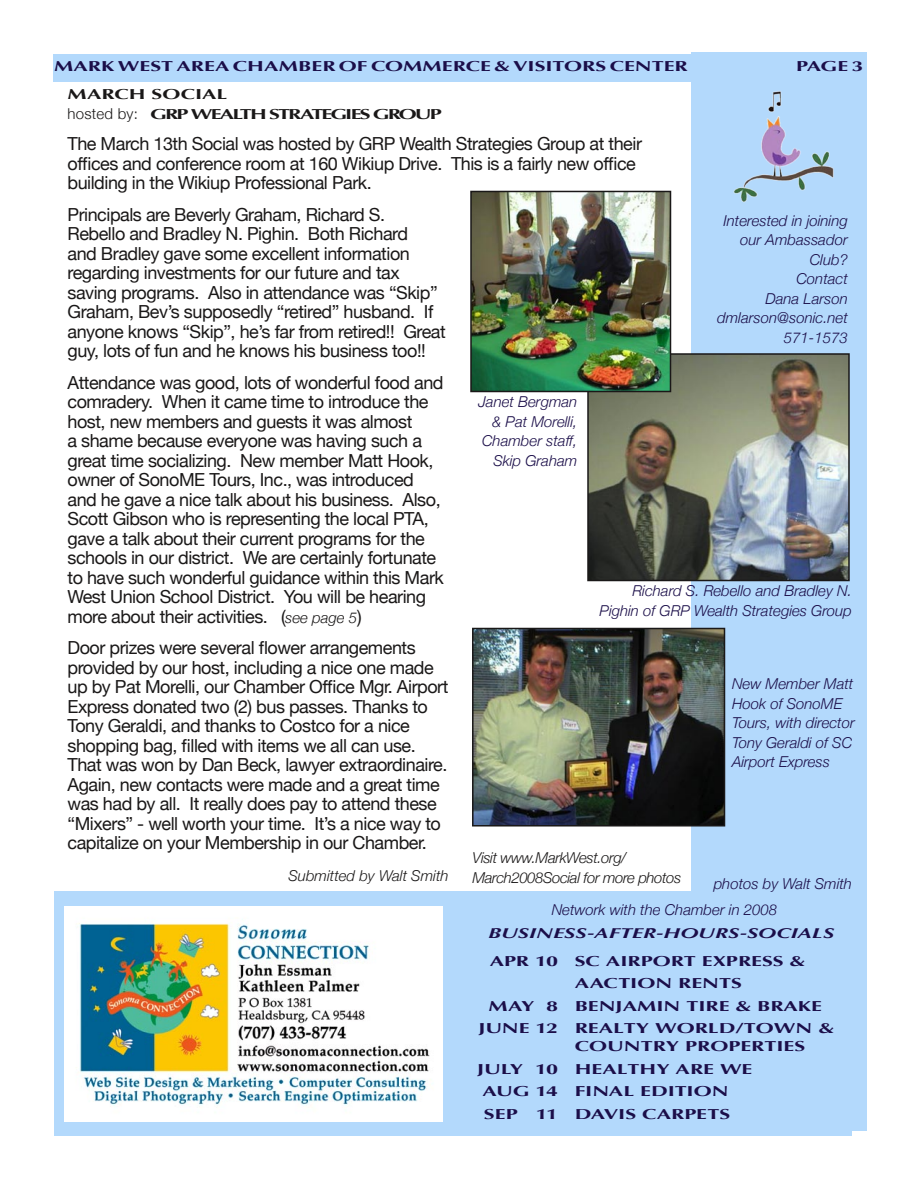
<style>
.page{position:relative;width:918px;height:1188px;background:#fff}
.page>*{position:absolute;margin:0;border:0;box-sizing:border-box;transform-origin:0 0}
.t1{font:18px/19.5px "Helvetica Neue";letter-spacing:-.025em;color:#1a1818}
.t2{font:italic 300 15px/19.5px "Helvetica Neue";color:#1b0e49;text-align:right}
.t3{font:italic 300 15px/19.5px "Helvetica Neue";letter-spacing:-.025em;color:#1a1818}
.t4{font:italic 300 15px "Helvetica Neue";color:#1a1818}
.t5{font:700 14.4px/22.5px "Optima";color:#1b0e49;scale:1.5 1}
.t6{font:700 14.4px/19.5px "Optima";letter-spacing:-.085em;color:#1a1818;scale:1.5 1}
.t7{font:italic 700 14.4px "Optima";color:#1b0e49;scale:1.5 1}
.s1{font-family:"Helvetica Neue";font-weight:300;font-size:15px}
.s2{font-weight:300;font-style:italic;font-size:15px}
</style>
<div class="page">
<div style="left:692px;top:52px;width:175px;height:1079px;background:#b3d9fc"></div>
<div style="left:53px;top:54px;width:811px;height:28px;background:#b3d9fc"></div>
<div style="left:54px;top:891px;width:798px;height:244px;background:#b3d9fc"></div>
<img style="left:64px;top:906px;width:378px;height:216px">
<img style="left:733px;top:91px;width:101px;height:111px">
<img style="left:590px;top:356px;width:257px;height:222px">
<div style="left:587px;top:353px;width:263px;height:228px;border:2px solid #1a1818"></div>
<img style="left:473px;top:194px;width:195px;height:195px">
<div style="left:470px;top:191px;width:201px;height:201px;border:2px solid #1a1818"></div>
<img style="left:475px;top:631px;width:247px;height:193px">
<div style="left:472px;top:628px;width:253px;height:199px;border:2px solid #1a1818"></div>
<p class="t5" style="left:54px;top:55px;width:424px">MARK WEST AREA CHAMBER OF COMMERCE &amp; VISITORS CENTER</p>
<p class="t5" style="left:796px;top:55px;width:46px">PAGE 3</p>
<p class="t6" style="left:68px;top:85px;width:251px">MARCH SOCIAL<br><span class="s1">hosted by:</span> GRP WEALTH STRATEGIES GROUP</p>
<p class="t1" style="left:68px;top:134px;width:576px">The March 13th Social was hosted by GRP Wealth Strategies Group at their offices and conference room at 160 Wikiup Drive. This is a fairly new office building in the Wikiup Professional Park.</p>
<p class="t1" style="left:68px;top:204px;width:380px">Principals are Beverly Graham, Richard S.<br>Rebello and Bradley N. Pighin. Both Richard<br>and Bradley gave some excellent information regarding investments for our future and tax saving programs. Also in attendance was “Skip” Graham, Bev’s supposedly “retired” husband. If anyone knows “Skip”, he’s far from retired!! Great guy, lots of fun and he knows his business too!!</p>
<p class="t1" style="left:68px;top:372px;width:378px">Attendance was good, lots of wonderful food and comradery. When it came time to introduce the host, new members and guests it was almost<br>a shame because everyone was having such a great time socializing. New member Matt Hook, owner of SonoME Tours, Inc., was introduced and he gave a nice talk about his business. Also, Scott Gibson who is representing the local PTA, gave a talk about their current programs for the schools in our district. We are certainly fortunate to have such wonderful guidance within this Mark West Union School District. You will be hearing more about their activities. (<span class="s2">see page 5</span>)</p>
<p class="t1" style="left:68px;top:638px;width:383px">Door prizes were several flower arrangements provided by our host, including a nice one made up by Pat Morelli, our Chamber Office Mgr. Airport Express donated two (2) bus passes. Thanks to Tony Geraldi, and thanks to Costco for a nice shopping bag, filled with items we all can use.<br>That was won by Dan Beck, lawyer extraordinaire.<br>Again, new contacts were made and a great time was had by all. It really does pay to attend these “Mixers” - well worth your time. It’s a nice way to capitalize on your Membership in our Chamber.</p>
<p class="t4" style="left:289px;top:866px;width:161px">Submitted by Walt Smith</p>
<p class="t2" style="left:717px;top:211px;width:132px">Interested in joining our Ambassador<br>Club?<br>Contact<br>Dana Larson dmlarson@sonic.net<br>571-1573</p>
<p class="t2" style="left:478px;top:392px;width:100px">Janet Bergman &amp; Pat Morelli,<br>Chamber staff,<br>Skip Graham</p>
<p class="t2" style="left:600px;top:581px;width:254px">Richard S. Rebello and Bradley N.<br>Pighin of GRP Wealth Strategies Group</p>
<p class="t2" style="left:732px;top:674px;width:124px;text-align:left">New Member Matt<br>Hook of SonoME<br>Tours, with director<br>Tony Geraldi of SC<br>Airport Express</p>
<p class="t3" style="left:472px;top:848px;width:210px">Visit www.MarkWest.org/<br>March2008Social for more photos</p>
<p class="t2" style="left:714px;top:873px;width:140px">photos by Walt Smith</p>
<p class="t2" style="left:552px;top:900px;width:227px">Network with the Chamber in 2008</p>
<p class="t7" style="left:488px;top:925px;width:232px">BUSINESS-AFTER-HOURS-SOCIALS</p>
<p class="t5" style="left:490px;top:950px;width:47px">APR 10</p>
<p class="t5" style="left:478px;top:995px;width:55px;text-align:right">MAY 8<br>JUNE 12</p>
<p class="t5" style="left:483px;top:1058px;width:52px;text-align:justify;text-indent:-5px">JULY 10<br>AUG 14<br>SEP</p>
<p class="t5" style="left:575px;top:950px;width:174px">SC AIRPORT EXPRESS &amp;<br>AACTION RENTS<br>BENJAMIN TIRE &amp; BRAKE<br>REALTY WORLD/TOWN &amp;</p>
<p class="t5" style="left:575px;top:1036px;width:155px">COUNTRY PROPERTIES<br>HEALTHY ARE WE<br>FINAL EDITION<br>DAVIS CARPETS</p>
<p class="t5" style="left:536px;top:1103px;width:16px">11</p>
</div>
